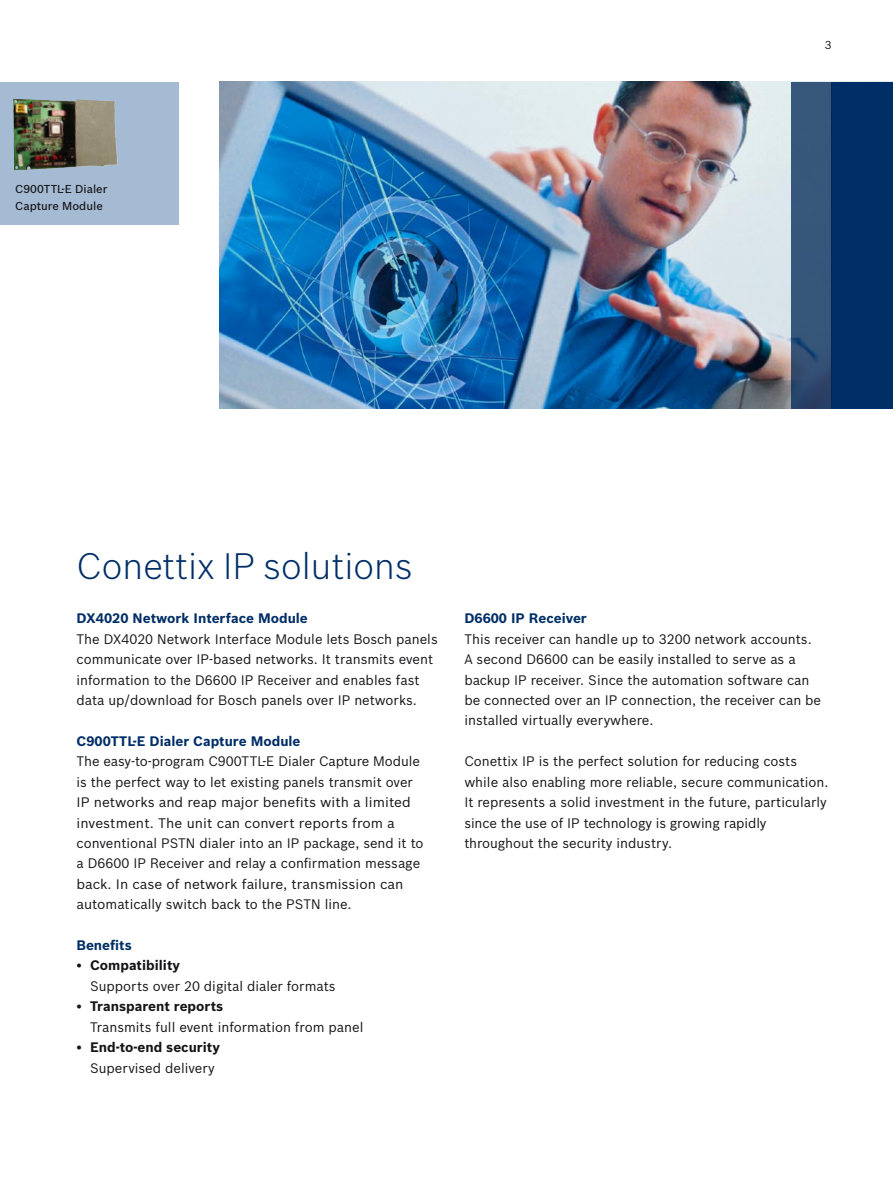
<style>
.page{position:relative;width:893px;height:1191px;background:#fff}
.page>*{position:absolute;margin:0;border:0;box-sizing:border-box;transform-origin:0 0}
.Headline_Light_24_9_6_Bosch_Blue_100{font:300 36px "Bosch Sans";color:#002e67}
.Copy_9_4_8{font:13.5px/20.4px "Bosch Sans";color:#151518}
.Head_Copy_9_4_8_Bosch_Blue_100{font:700 13.5px "Bosch Sans";color:#002e67}
.Head_Copy_9_4_8_Black{font:700 13.5px "Bosch Sans";color:#151518}
.Caption_7_5_4_White{font:500 11.25px/17px "Bosch Sans";color:#151518}
.t1{font:11.25px "Bosch Sans";color:#151518}
</style>
<div class="page">
<img style="left:219px;top:82px;width:572px;height:326px">
<div style="left:0;top:82px;width:179px;height:143px;background:#a5bad3"></div>
<img style="left:13px;top:99px;width:105px;height:72px">
<div style="left:832px;top:82px;width:61px;height:326px;background:#002e67"></div>
<div style="left:791px;top:82px;width:41px;height:326px;background:linear-gradient(to bottom,#3a5c7f,#304c71)"></div>
<p class="Caption_7_5_4_White" style="left:15px;top:180px;width:94px">C900TTL-E Dialer<br>Capture Module</p>
<p class="t1" style="left:825px;top:38px;width:8px">3</p>
<p class="Headline_Light_24_9_6_Bosch_Blue_100" style="left:77px;top:544px;width:338px">Conettix IP solutions</p>
<p class="Head_Copy_9_4_8_Bosch_Blue_100" style="left:77px;top:610px;width:233px">DX4020 Network Interface Module</p>
<p class="Copy_9_4_8" style="left:77px;top:628px;width:363px">The DX4020 Network Interface Module lets Bosch panels communicate over IP-based networks. It transmits event information to the D6600 IP Receiver and enables fast data up/download for Bosch panels over IP networks.</p>
<p class="Head_Copy_9_4_8_Bosch_Blue_100" style="left:77px;top:732px;width:226px">C900TTL-E Dialer Capture Module</p>
<p class="Copy_9_4_8" style="left:77px;top:751px;width:348px">The easy-to-program C900TTL-E Dialer Capture Module is the perfect way to let existing panels transmit over IP networks and reap major benefits with a limited investment. The unit can convert reports from a conventional PSTN dialer into an IP package, send it to a D6600 IP Receiver and relay a confirmation message back. In case of network failure, transmission can automatically switch back to the PSTN line.</p>
<p class="Head_Copy_9_4_8_Bosch_Blue_100" style="left:77px;top:936px;width:57px">Benefits</p>
<p class="Head_Copy_9_4_8_Black" style="left:77px;top:957px;width:105px">• Compatibility</p>
<p class="Copy_9_4_8" style="left:90px;top:975px;width:247px">Supports over 20 digital dialer formats</p>
<p class="Head_Copy_9_4_8_Black" style="left:77px;top:998px;width:148px">• Transparent reports</p>
<p class="Copy_9_4_8" style="left:90px;top:1016px;width:275px">Transmits full event information from panel</p>
<p class="Head_Copy_9_4_8_Black" style="left:77px;top:1038px;width:145px">• End-to-end security</p>
<p class="Copy_9_4_8" style="left:90px;top:1057px;width:126px">Supervised delivery</p>
<p class="Head_Copy_9_4_8_Bosch_Blue_100" style="left:464px;top:610px;width:124px">D6600 IP Receiver</p>
<p class="Copy_9_4_8" style="left:464px;top:628px;width:358px">This receiver can handle up to 3200 network accounts.<br>A second D6600 can be easily installed to serve as a backup IP receiver. Since the automation software can be connected over an IP connection, the receiver can be installed virtually everywhere.</p>
<p class="Copy_9_4_8" style="left:464px;top:751px;width:366px">Conettix IP is the perfect solution for reducing costs while also enabling more reliable, secure communication.<br>It represents a solid investment in the future, particularly since the use of IP technology is growing rapidly throughout the security industry.</p>
</div>
